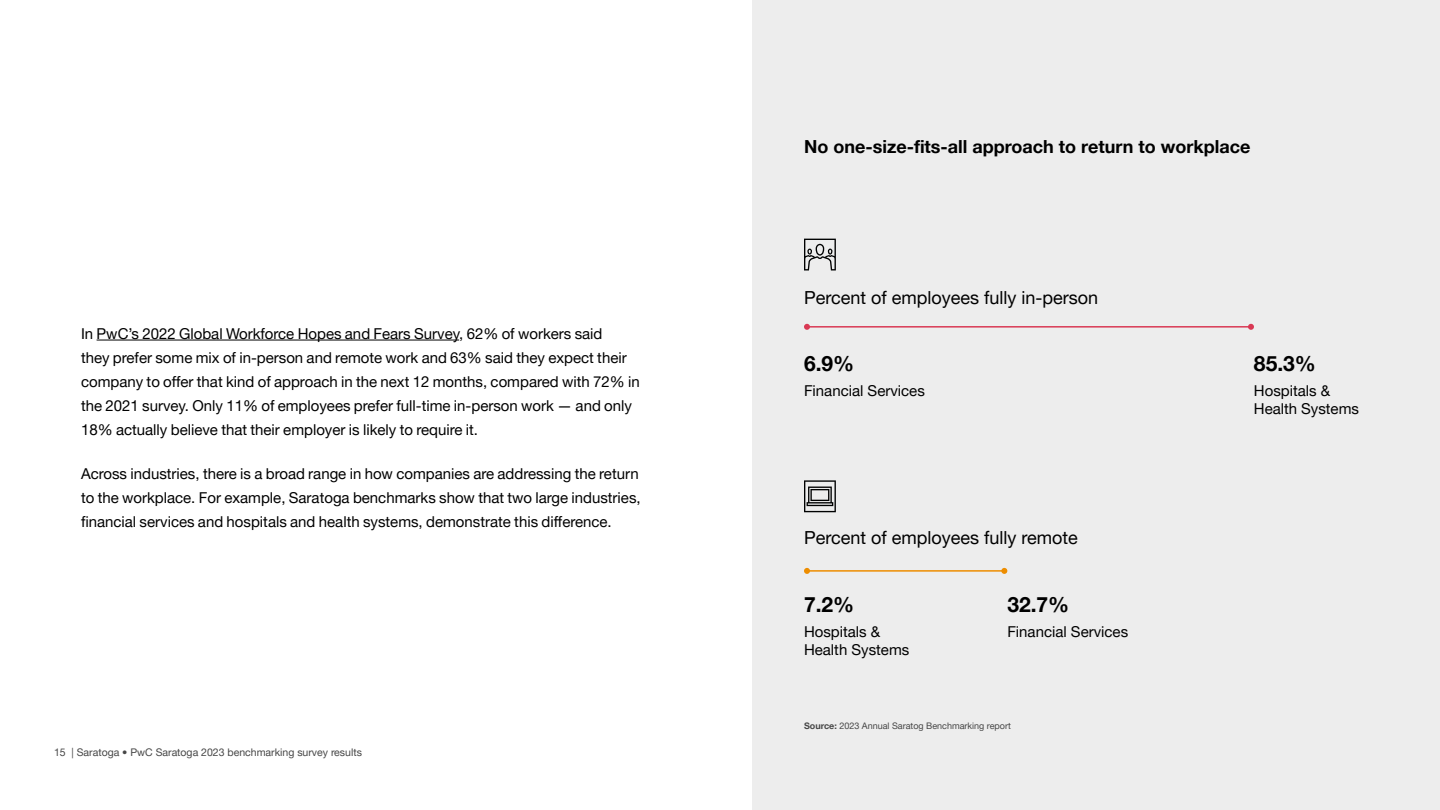
<style>
.page{position:relative;width:1440px;height:810px;background:#fff}
.page>*{position:absolute;margin:0;border:0;box-sizing:border-box;transform-origin:0 0}
.t1{font:700 21px "Helvetica Neue LT Pro";color:#000}
.t2{font:18px "Helvetica Neue LT Pro";color:#000}
.t3{font:700 18px "Helvetica Neue LT Pro";color:#000}
.t4{font:15px/24px "Helvetica Neue LT Pro";color:#000}
.t5{font:10.5px "Helvetica Neue LT Pro";color:#464646}
.t6{font:9px "Helvetica Neue LT Pro";color:#464646}
.s1{font-weight:700}
</style>
<div class="page">
<hr style="left:97px;top:340px;width:362px;height:1px;background:#000">
<div style="left:753px;top:0;width:687px;height:810px;background:#ededed"></div>
<hr style="left:807px;top:326px;width:444px;height:2px;background:#d93954">
<svg style="left:804px;top:324px;width:6px;height:6px"></svg>
<svg style="left:1248px;top:324px;width:6px;height:6px"></svg>
<hr style="left:807px;top:570px;width:197px;height:2px;background:#ed8d00">
<svg style="left:804px;top:568px;width:6px;height:6px"></svg>
<svg style="left:1001px;top:568px;width:6px;height:6px"></svg>
<svg style="left:804px;top:480px;width:32px;height:32px"></svg>
<svg style="left:804px;top:239px;width:32px;height:31px"></svg>
<p class="t4" style="left:81px;top:321px;width:560px">In PwC’s 2022 Global Workforce Hopes and Fears Survey, 62% of workers said<br>they prefer some mix of in-person and remote work and 63% said they expect their company to offer that kind of approach in the next 12 months, compared with 72% in the 2021 survey. Only 11% of employees prefer full-time in-person work — and only 18% actually believe that their employer is likely to require it.</p>
<p class="t4" style="left:81px;top:461px;width:561px">Across industries, there is a broad range in how companies are addressing the return to the workplace. For example, Saratoga benchmarks show that two large industries, financial services and hospitals and health systems, demonstrate this difference.</p>
<p class="t5" style="left:54px;top:746px;width:309px">15 | Saratoga • PwC Saratoga 2023 benchmarking survey results</p>
<p class="t3" style="left:804px;top:136px;width:448px">No one-size-fits-all approach to return to workplace</p>
<p class="t2" style="left:804px;top:286px;width:296px">Percent of employees fully in-person</p>
<h1 class="t1" style="left:804px;top:351px;width:52px">6.9%</h1>
<p class="t4" style="left:804px;top:378px;width:122px">Financial Services</p>
<p class="t2" style="left:804px;top:527px;width:275px">Percent of employees fully remote</p>
<h1 class="t1" style="left:804px;top:592px;width:52px">7.2%</h1>
<p class="t4" style="left:804px;top:622px;width:107px;line-height:18px">Hospitals &amp;<br>Health Systems</p>
<h1 class="t1" style="left:1007px;top:592px;width:63px">32.7%</h1>
<p class="t4" style="left:1007px;top:619px;width:122px">Financial Services</p>
<p class="t6" style="left:804px;top:720px;width:208px"><span class="s1">Source:</span> 2023 Annual Saratog Benchmarking report</p>
<h1 class="t1" style="left:1254px;top:351px;width:63px">85.3%</h1>
<p class="t4" style="left:1254px;top:381px;width:106px;line-height:18px">Hospitals &amp;<br>Health Systems</p>
</div>
